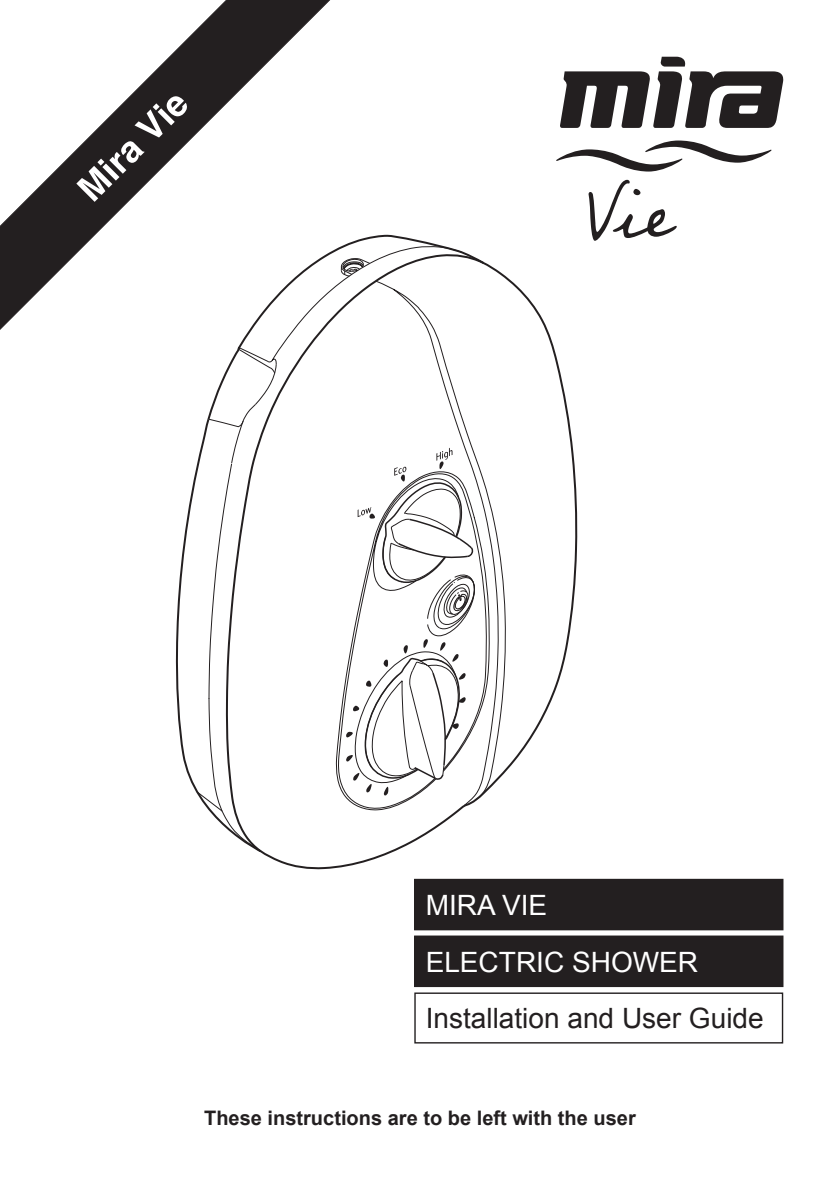
<style>
.page{position:relative;width:840px;height:1191px;background:#fff}
.page>*{position:absolute;margin:0;border:0;box-sizing:border-box;transform-origin:0 0}
.t1{font:700 36px "Helvetica";color:#fff}
.Title_2{font:28px "Arial";color:#231f20}
.Title_1{font:28px "Arial";color:#fff}
.Body_Centre_Bold{font:700 20px "Arial";color:#231f20}
</style>
<div class="page">
<div style="left:414px;top:992px;width:368px;height:51px;border:1px solid #231f20"></div>
<div style="left:414px;top:936px;width:368px;height:50px;background:#231f20"></div>
<div style="left:414px;top:935px;width:368px;height:51px;border:1px solid #231f20"></div>
<div style="left:414px;top:879px;width:368px;height:51px;background:#231f20"></div>
<svg style="left:0;top:0;width:390px;height:330px"></svg>
<svg style="left:262px;top:263px;width:315px;height:606px"></svg>
<svg style="left:486px;top:280px;width:19px;height:530px"></svg>
<svg style="left:176px;top:235px;width:310px;height:618px"></svg>
<svg style="left:556px;top:140px;width:215px;height:31px"></svg>
<svg style="left:560px;top:57px;width:222px;height:71px"></svg>
<svg style="left:588px;top:180px;width:88px;height:61px"></svg>
<p class="t1" style="left:68px;top:179px;width:140px;rotate:-45deg">Mira Vie</p>
<p class="Title_1" style="left:425px;top:886px;width:123px">MIRA VIE</p>
<p class="Title_1" style="left:425px;top:943px;width:274px">ELECTRIC SHOWER</p>
<p class="Title_2" style="left:425px;top:1000px;width:339px">Installation and User Guide</p>
<p class="Body_Centre_Bold" style="left:204px;top:1104px;width:433px">These instructions are to be left with the user</p>
</div>
